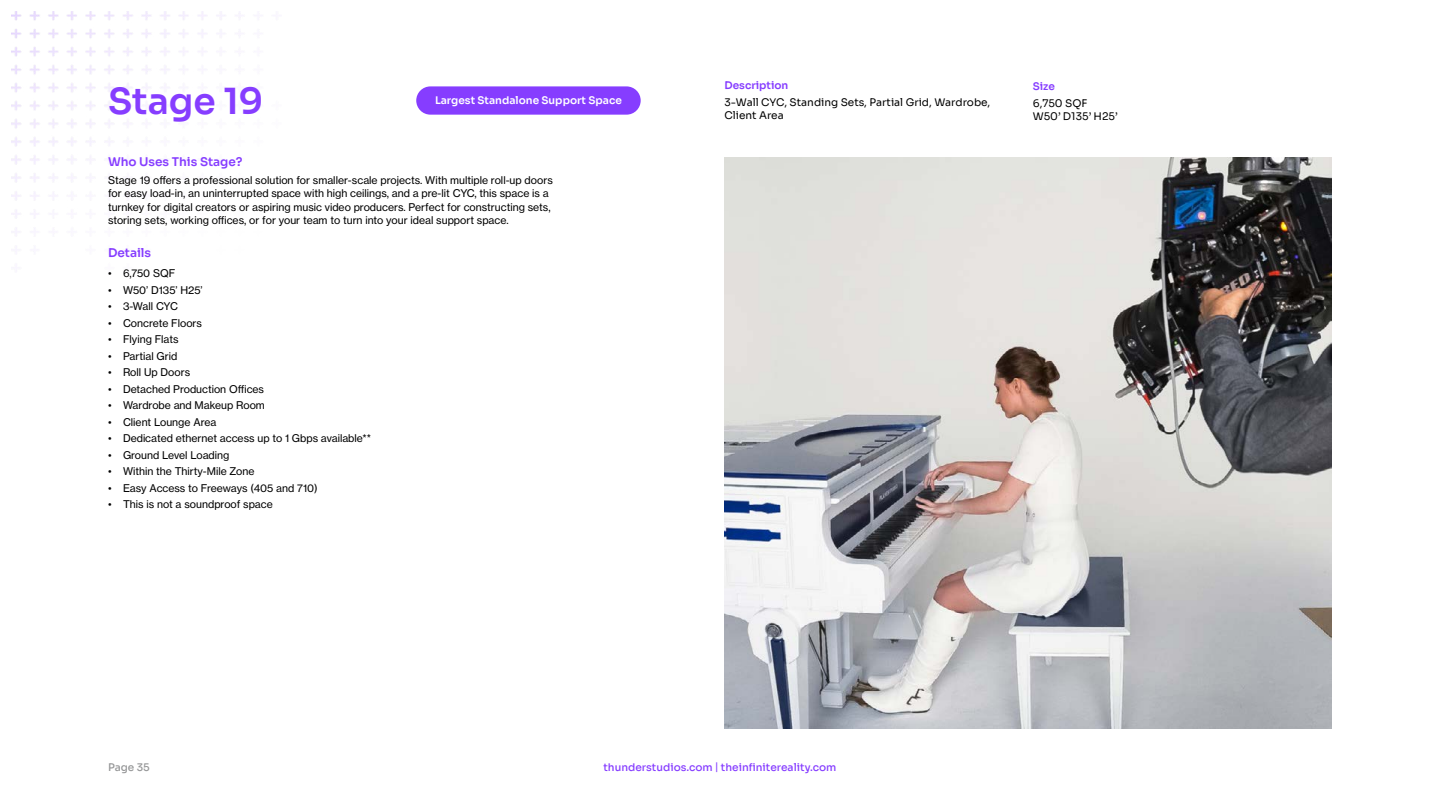
<style>
.page{position:relative;width:1440px;height:810px;background:#fff}
.page>*{position:absolute;margin:0;border:0;box-sizing:border-box;transform-origin:0 0}
.t1{font:600 36px "Sora";color:#863dff}
.t2{font:600 12px "Sora";color:#863dff}
.t3{font:10.5px/13.5px "N Haas Grotesk TX Pro 55 Rg";color:#000}
.t4{font:10.5px/13.5px "Sora";color:#000}
.t5{font:500 10.5px "Sora";color:#863dff}
.t6{font:600 10.5px "Sora";color:#fff}
.t7{font:600 10.5px "Sora";color:#863dff}
.t8{font:500 10.5px "Sora";color:#969798}
.s1{font-weight:400}
</style>
<div class="page">
<img style="left:11px;top:11px;width:232px;height:236px">
<div style="left:416px;top:86px;width:225px;height:29px;background:#863dff;border-radius:14px"></div>
<img style="left:724px;top:158px;width:608px;height:571px">
<h1 class="t1" style="left:108px;top:79px;width:157px">Stage 19</h1>
<p class="t6" style="left:435px;top:94px;width:188px">Largest Standalone Support Space</p>
<p class="t2" style="left:108px;top:155px;width:136px">Who Uses This Stage?</p>
<p class="t3" style="left:108px;top:173px;width:446px">Stage 19 offers a professional solution for smaller-scale projects. With multiple roll-up doors for easy load-in, an uninterrupted space with high ceilings, and a pre-lit CYC, this space is a turnkey for digital creators or aspiring music video producers. Perfect for constructing sets, storing sets, working offices, or for your team to turn into your ideal support space.</p>
<p class="t2" style="left:108px;top:246px;width:45px">Details</p>
<p class="t3" style="left:108px;top:267px;width:69px">• 6,750 SQF</p>
<p class="t3" style="left:108px;top:283px;width:96px">• W50’ D135’ H25’</p>
<p class="t3" style="left:108px;top:300px;width:72px">• 3-Wall CYC</p>
<p class="t3" style="left:108px;top:316px;width:96px">• Concrete Floors</p>
<p class="t3" style="left:108px;top:333px;width:72px">• Flying Flats</p>
<p class="t3" style="left:108px;top:349px;width:71px">• Partial Grid</p>
<p class="t3" style="left:108px;top:366px;width:84px">• Roll Up Doors</p>
<p class="t3" style="left:108px;top:382px;width:158px">• Detached Production Offices</p>
<p class="t3" style="left:108px;top:399px;width:158px">• Wardrobe and Makeup Room</p>
<p class="t3" style="left:108px;top:415px;width:110px">• Client Lounge Area</p>
<p class="t3" style="left:108px;top:432px;width:265px">• Dedicated ethernet access up to 1 Gbps available**</p>
<p class="t3" style="left:108px;top:448px;width:123px">• Ground Level Loading</p>
<p class="t3" style="left:108px;top:465px;width:148px">• Within the Thirty-Mile Zone</p>
<p class="t3" style="left:108px;top:481px;width:211px">• Easy Access to Freeways (405 and 710)</p>
<p class="t3" style="left:108px;top:498px;width:166px">• This is not a soundproof space</p>
<p class="t7" style="left:724px;top:78px;width:65px">Description</p>
<p class="t4" style="left:724px;top:96px;width:267px">3-Wall CYC, Standing Sets, Partial Grid, Wardrobe,<br>Client Area</p>
<p class="t7" style="left:1033px;top:80px;width:24px">Size</p>
<p class="t4" style="left:1033px;top:97px;width:86px">6,750 SQF<br>W50’ D135’ H25’</p>
<p class="t8" style="left:108px;top:761px;width:43px">Page 35</p>
<p class="t5" style="left:603px;top:761px;width:235px">thunderstudios.com <span class="s1">|</span> theinfinitereality.com</p>
</div>
